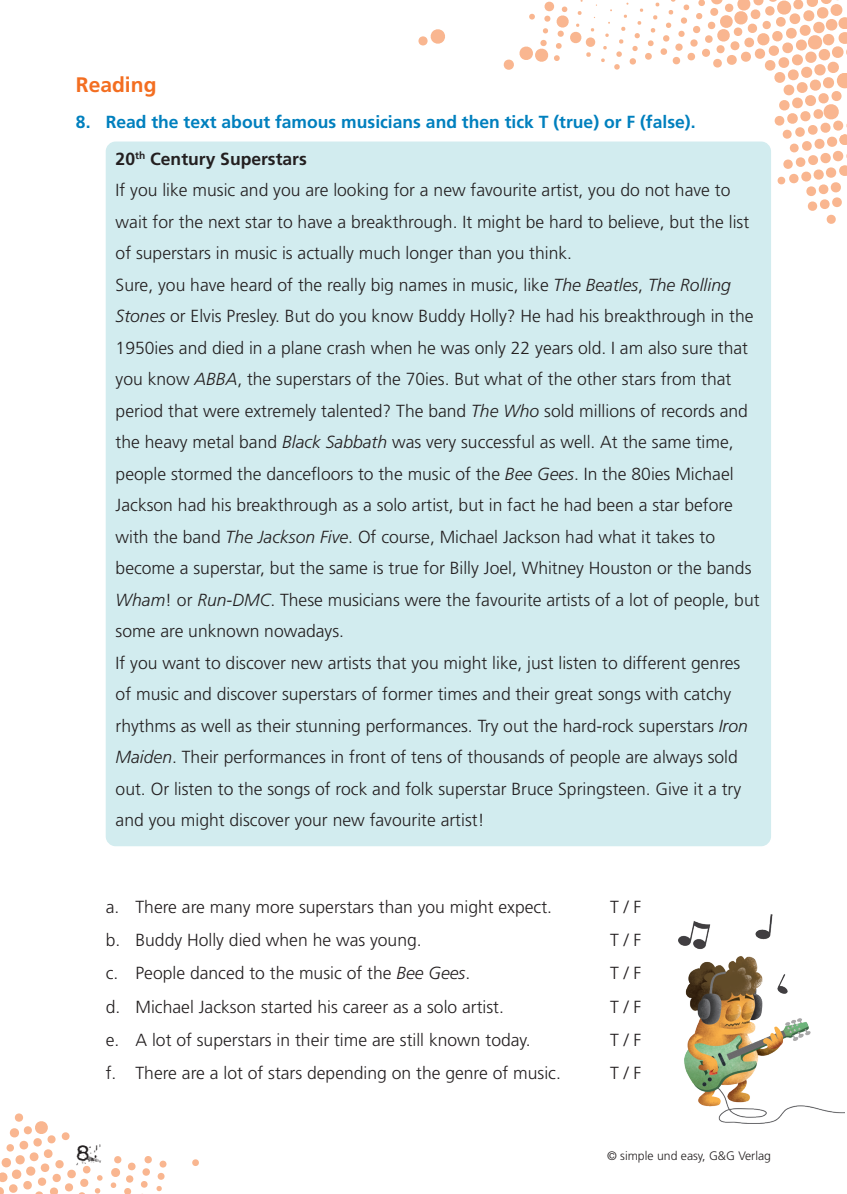
<style>
.page{position:relative;width:847px;height:1194px;background:#fff}
.page>*{position:absolute;margin:0;border:0;box-sizing:border-box;transform-origin:0 0}
.t1{font:700 21px "Frutiger LT Std";color:#f36e21}
.t2{font:21px "Punktype";color:#231f20}
.t3{font:300 17.5px/31.5px "Frutiger LT Std";color:#231f20}
.t4{font:700 17.5px/36.8px "Frutiger LT Std";color:#0080be}
.t5{font:300 12.25px "Frutiger LT Std";color:#231f20}
.s1{color:#231f20}
.s2{font-style:italic}
</style>
<div class="page">
<svg style="left:418px;top:29px;width:27px;height:17px"></svg>
<svg style="left:192px;top:1159px;width:7px;height:7px"></svg>
<svg style="left:110px;top:1156px;width:57px;height:38px"></svg>
<div style="left:106px;top:141px;width:664px;height:705px;background:#d2ecef;border-radius:10px"></div>
<img style="left:678px;top:914px;width:166px;height:209px">
<svg style="left:0;top:1113px;width:103px;height:81px"></svg>
<svg style="left:503px;top:0;width:344px;height:224px"></svg>
<p class="t1" style="left:76px;top:72px;width:82px">Reading</p>
<p class="t4" style="left:116px;top:103px;width:581px;text-indent:-40px">8. Read the text about famous musicians and then tick T (true) or F (false).<br><span class="s1">20</span><sup>th</sup> <span class="s1">Century Superstars</span></p>
<p class="t3" style="left:116px;top:174px;width:645px">If you like music and you are looking for a new favourite artist, you do not have to wait for the next star to have a breakthrough. It might be hard to believe, but the list of superstars in music is actually much longer than you think.<br>Sure, you have heard of the really big names in music, like <span class="s2">The Beatles</span>, <span class="s2">The Rolling Stones</span> or Elvis Presley. But do you know Buddy Holly? He had his breakthrough in the 1950ies and died in a plane crash when he was only 22 years old. I am also sure that you know <span class="s2">ABBA</span>, the superstars of the 70ies. But what of the other stars from that period that were extremely talented? The band <span class="s2">The Who</span> sold millions of records and the heavy metal band <span class="s2">Black Sabbath</span> was very successful as well. At the same time, people stormed the dancefloors to the music of the <span class="s2">Bee Gees</span>. In the 80ies Michael Jackson had his breakthrough as a solo artist, but in fact he had been a star before with the band <span class="s2">The Jackson Five</span>. Of course, Michael Jackson had what it takes to become a superstar, but the same is true for Billy Joel, Whitney Houston or the bands <span class="s2">Wham</span>! or <span class="s2">Run-DMC</span>. These musicians were the favourite artists of a lot of people, but some are unknown nowadays.<br>If you want to discover new artists that you might like, just listen to different genres of music and discover superstars of former times and their great songs with catchy rhythms as well as their stunning performances. Try out the hard-rock superstars <span class="s2">Iron Maiden</span>. Their performances in front of tens of thousands of people are always sold out. Or listen to the songs of rock and folk superstar Bruce Springsteen. Give it a try and you might discover your new favourite artist!</p>
<p class="t3" style="left:106px;top:891px;width:447px">a. There are many more superstars than you might expect.</p>
<p class="t3" style="left:610px;top:891px;width:33px">T / F</p>
<p class="t3" style="left:106px;top:924px;width:317px">b. Buddy Holly died when he was young.</p>
<p class="t3" style="left:610px;top:924px;width:33px">T / F</p>
<p class="t3" style="left:106px;top:957px;width:366px">c. People danced to the music of the <span class="s2">Bee Gees</span>.</p>
<p class="t3" style="left:610px;top:957px;width:33px">T / F</p>
<p class="t3" style="left:106px;top:991px;width:399px">d. Michael Jackson started his career as a solo artist.</p>
<p class="t3" style="left:610px;top:991px;width:33px">T / F</p>
<p class="t3" style="left:106px;top:1024px;width:426px">e. A lot of superstars in their time are still known today.</p>
<p class="t3" style="left:610px;top:1024px;width:33px">T / F</p>
<p class="t3" style="left:106px;top:1057px;width:456px">f. There are a lot of stars depending on the genre of music.</p>
<p class="t3" style="left:610px;top:1057px;width:33px">T / F</p>
<p class="t2" style="left:76px;top:1140px;width:27px">8</p>
<p class="t5" style="left:606px;top:1148px;width:165px">© simple und easy, G&amp;G Verlag</p>
</div>
